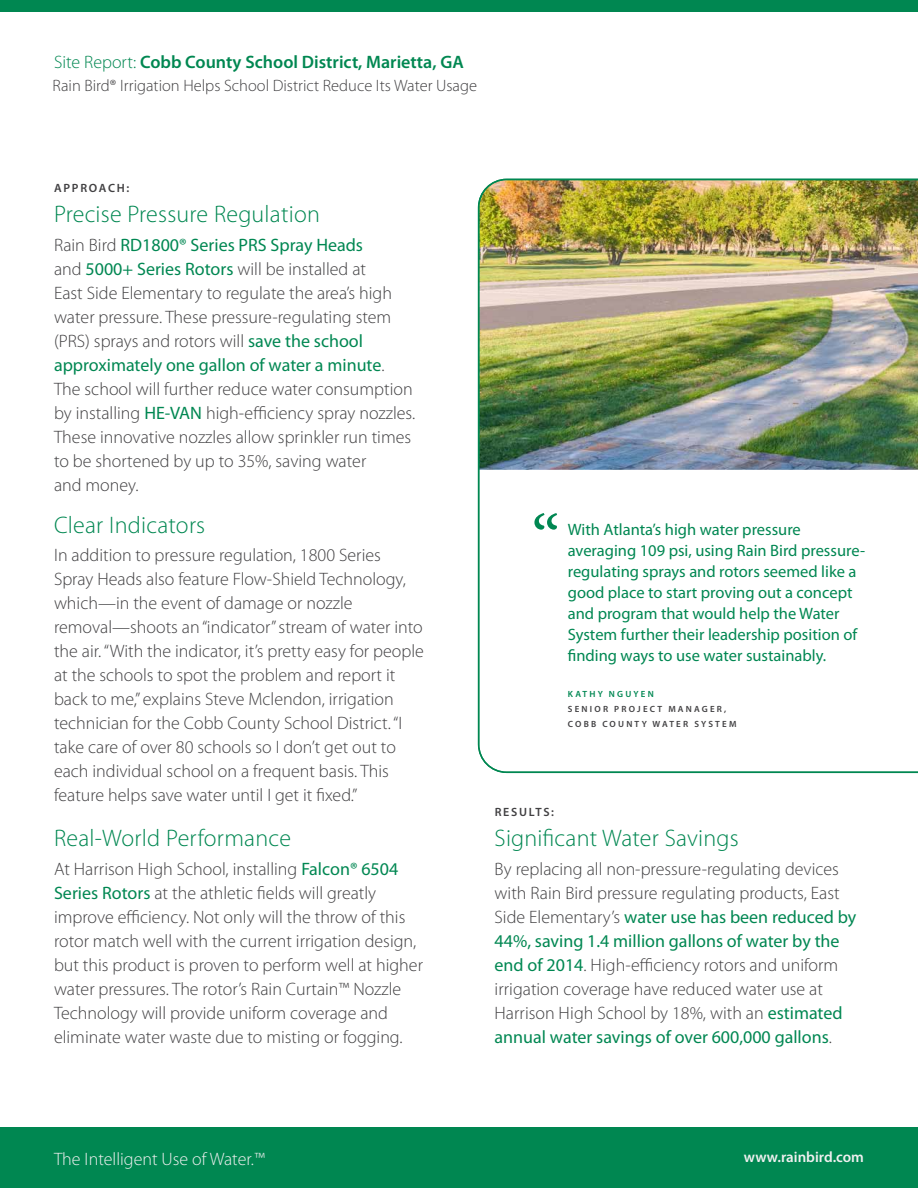
<style>
.page{position:relative;width:918px;height:1188px;background:#fff}
.page>*{position:absolute;margin:0;border:0;box-sizing:border-box;transform-origin:0 0}
.t1{font:72px "Minion Pro";color:#008752}
.t2{font:300 24px "Myriad Pro";letter-spacing:.01em;color:#008751}
.t3{font:300 18px/24px "Myriad Pro";color:#414042}
.t4{font:600 18px "Myriad Pro";color:#008751}
.t5{font:300 18px "Myriad Pro";color:#f0f0f0}
.t6{font:16.5px/21px "Myriad Pro";color:#008752}
.t7{font:300 16.5px "Myriad Pro";color:#414042}
.t8{font:600 15px "Myriad Pro";color:#f0f0f0}
.t9{font:600 12px "Myriad Pro";letter-spacing:.145em;color:#414042}
.t10{font:600 9px/15px "Myriad Pro";letter-spacing:.245em;color:#414042}
.t11{font:600 9px "Myriad Pro";letter-spacing:.245em;color:#008752}
.s1{font-weight:300}
.s2{font-weight:400;color:#008752}
</style>
<div class="page">
<div style="left:0;top:1128px;width:918px;height:60px;background:#008751"></div>
<div style="left:0;top:0;width:918px;height:12px;background:#008751"></div>
<img style="left:477px;top:178px;width:441px;height:596px">
<p class="t4" style="left:54px;top:50px;width:411px"><span class="s1">Site Report:</span> Cobb County School District, Marietta, GA</p>
<p class="t7" style="left:52px;top:77px;width:426px">Rain Bird® Irrigation Helps School District Reduce Its Water Usage</p>
<p class="t9" style="left:54px;top:181px;width:77px">APPROACH:</p>
<h2 class="t2" style="left:54px;top:201px;width:267px">Precise Pressure Regulation</h2>
<p class="t3" style="left:54px;top:233px;width:363px">Rain Bird <span class="s2">RD1800® Series PRS Spray Heads<br></span>and <span class="s2">5000+ Series Rotors</span> will be installed at<br>East Side Elementary to regulate the area’s high water pressure. These pressure-regulating stem (PRS) sprays and rotors will <span class="s2">save the school approximately one gallon of water a minute</span>.<br>The school will further reduce water consumption by installing <span class="s2">HE-VAN</span> high-efficiency spray nozzles.<br>These innovative nozzles allow sprinkler run times to be shortened by up to 35%, saving water<br>and money.</p>
<h2 class="t2" style="left:54px;top:512px;width:153px">Clear Indicators</h2>
<p class="t3" style="left:54px;top:544px;width:371px">In addition to pressure regulation, 1800 Series Spray Heads also feature Flow-Shield Technology, which—in the event of damage or nozzle removal—shoots an “indicator” stream of water into the air. “With the indicator, it’s pretty easy for people at the schools to spot the problem and report it back to me,” explains Steve Mclendon, irrigation technician for the Cobb County School District. “I take care of over 80 schools so I don’t get out to each individual school on a frequent basis. This feature helps save water until I get it fixed.”</p>
<h2 class="t2" style="left:54px;top:825px;width:239px">Real-World Performance</h2>
<p class="t3" style="left:54px;top:857px;width:371px">At Harrison High School, installing <span class="s2">Falcon® 6504<br>Series Rotors</span> at the athletic fields will greatly improve efficiency. Not only will the throw of this rotor match well with the current irrigation design, but this product is proven to perform well at higher water pressures. The rotor’s Rain Curtain™ Nozzle Technology will provide uniform coverage and eliminate water waste due to misting or fogging.</p>
<h1 class="t1" style="left:531px;top:493px;width:30px">“</h1>
<p class="t6" style="left:568px;top:519px;width:299px">With Atlanta’s high water pressure averaging 109 psi, using Rain Bird pressure&shy;regulating sprays and rotors seemed like a good place to start proving out a concept and program that would help the Water System further their leadership position of finding ways to use water sustainably.</p>
<p class="t11" style="left:568px;top:689px;width:87px">KATHY NGUYEN</p>
<p class="t10" style="left:568px;top:702px;width:170px">SENIOR PROJECT MANAGER,<br>COBB COUNTY WATER SYSTEM</p>
<p class="t9" style="left:495px;top:805px;width:61px">RESULTS:</p>
<h2 class="t2" style="left:495px;top:825px;width:246px">Significant Water Savings</h2>
<p class="t3" style="left:495px;top:857px;width:363px">By replacing all non-pressure-regulating devices with Rain Bird pressure regulating products, East Side Elementary’s <span class="s2">water use has been reduced by 44%, saving 1.4 million gallons of water by the end of 2014</span>. High-efficiency rotors and uniform irrigation coverage have reduced water use at Harrison High School by 18%, with an <span class="s2">estimated annual water savings of over 600,000 gallons</span>.</p>
<p class="t5" style="left:54px;top:1149px;width:212px">The Intelligent Use of Water.™</p>
<p class="t8" style="left:744px;top:1148px;width:122px">www.rainbird.com</p>
</div>
